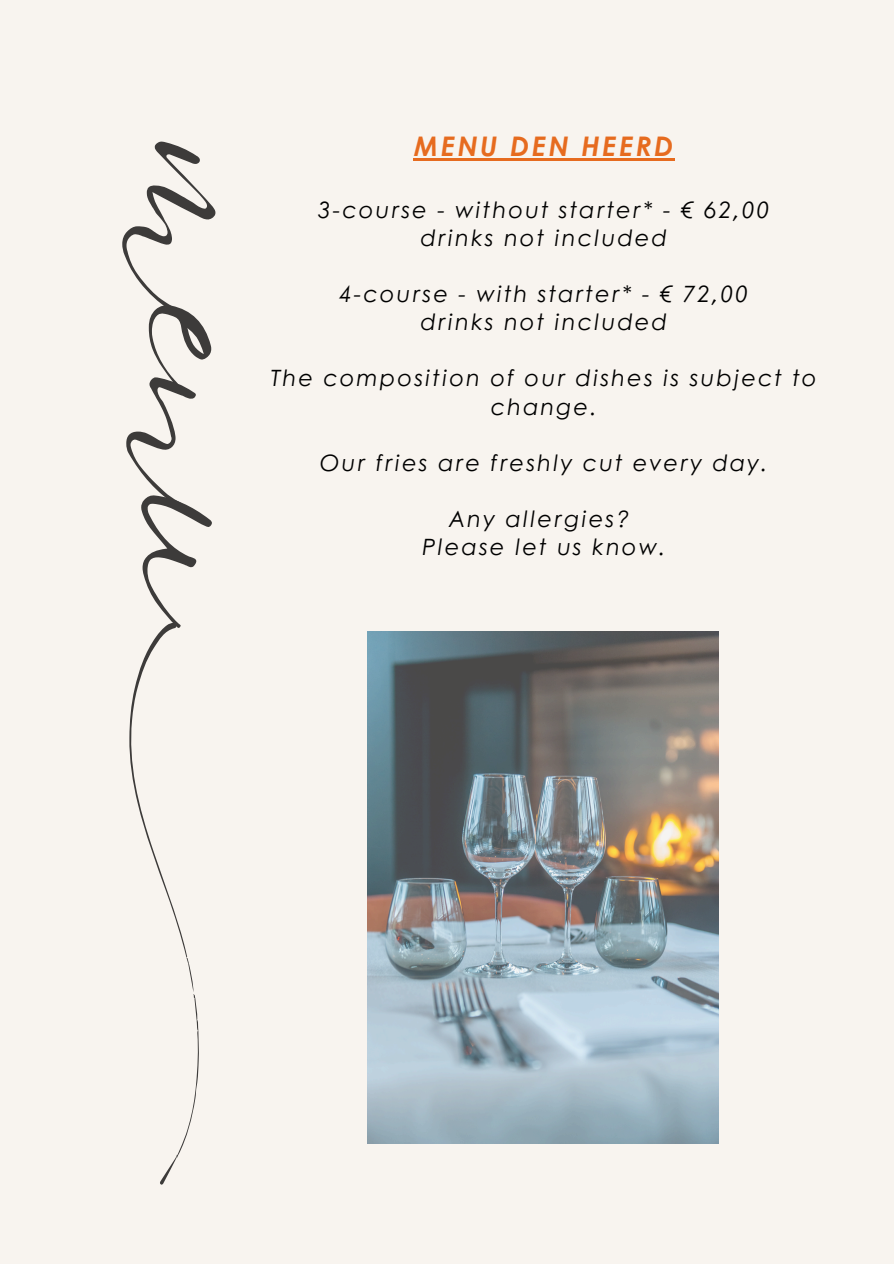
<style>
.page{position:relative;width:894px;height:1264px;background:#fff}
.page>*{position:absolute;margin:0;border:0;box-sizing:border-box;transform-origin:0 0}
.t1{font:222.75px "Eyesome Script";color:#3d3b3a}
.t2{font:italic 700 27px "Century Gothic";letter-spacing:.095em;color:#e66b1f}
.t3{font:italic 22.5px/28.2px "Century Gothic";letter-spacing:.095em;color:#000;text-align:center}
</style>
<div class="page">
<div style="left:0;top:0;width:893px;height:1263px;background:#f8f4ef"></div>
<svg style="left:129px;top:622px;width:70px;height:563px"></svg>
<img style="left:367px;top:631px;width:351px;height:512px">
<hr style="left:413px;top:158px;width:262px;height:2px;background:#e66b1f">
<h1 class="t1" style="left:352px;top:147px;width:476px;rotate:90deg">menu</h1>
<p class="t2" style="left:413px;top:125px;width:261px">MENU DEN HEERD</p>
<h2 class="t3" style="left:318px;top:194px;width:452px">3-course - without starter* - € 62,00</h2>
<p class="t3" style="left:420px;top:222px;width:248px">drinks not included</p>
<p class="t3" style="left:339px;top:279px;width:410px">4-course - with starter* - € 72,00</p>
<p class="t3" style="left:420px;top:307px;width:248px">drinks not included</p>
<p class="t3" style="left:270px;top:363px;width:547px">The composition of our dishes is subject to change.</p>
<p class="t3" style="left:319px;top:447px;width:449px">Our fries are freshly cut every day.</p>
<p class="t3" style="left:449px;top:504px;width:181px">Any allergies?</p>
<p class="t3" style="left:421px;top:532px;width:244px">Please let us know.</p>
</div>
